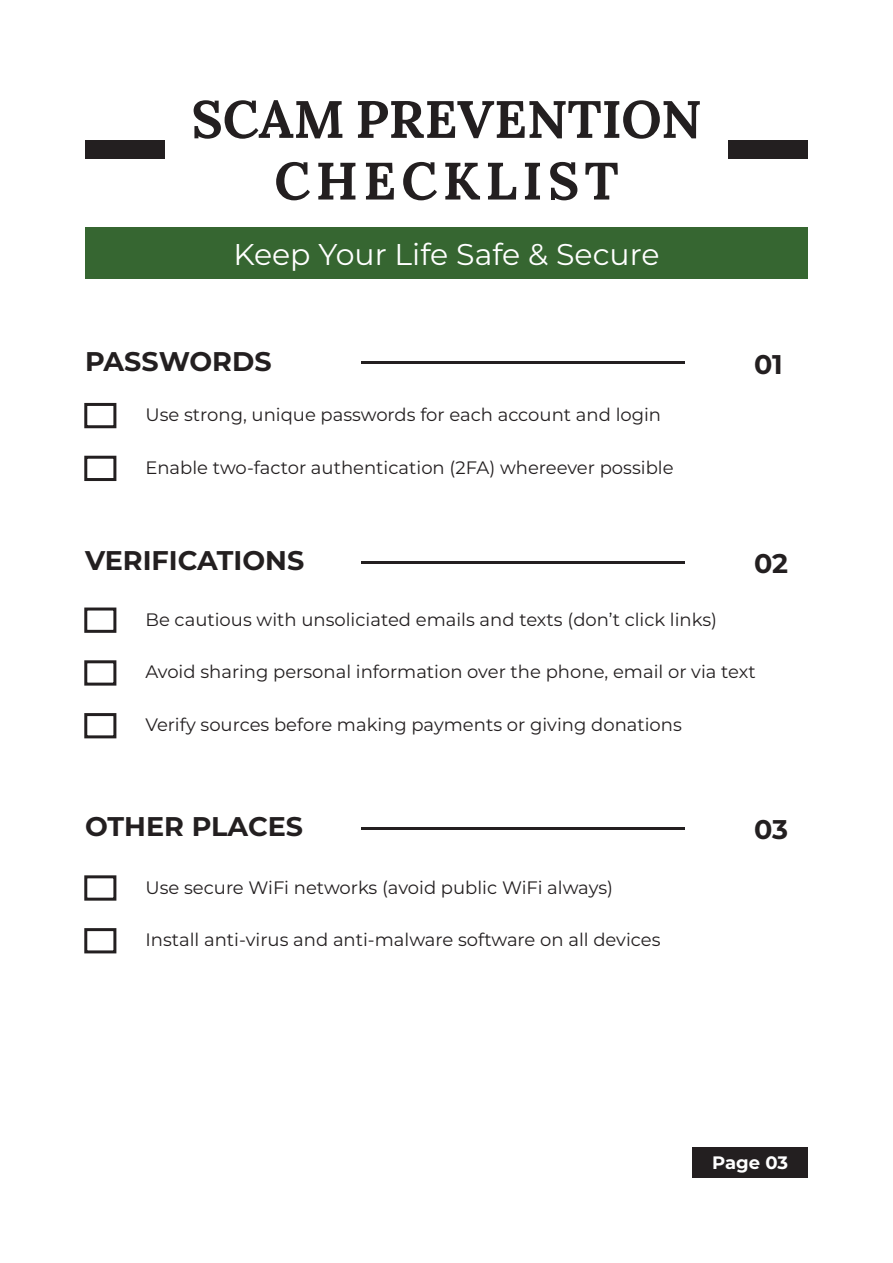
<style>
.page{position:relative;width:893px;height:1263px;background:#fff}
.page>*{position:absolute;margin:0;border:0;box-sizing:border-box;transform-origin:0 0}
.Paragraph_Style_5{font:700 52.5px "Lora";color:#231f20}
.Paragraph_Style_11{font:700 52.5px "Lora";letter-spacing:.1em;color:#231f20}
.Paragraph_Style_14{font:30px "Montserrat";color:#fff}
.Paragraph_Style_7{font:700 27px "Montserrat";color:#231f20}
.Paragraph_Style_9{font:18px "Montserrat";color:#231f20}
.Paragraph_Style_13{font:700 18px "Montserrat";letter-spacing:-.005em;color:#fff}
</style>
<div class="page">
<div style="left:85px;top:227px;width:723px;height:52px;background:#366631"></div>
<div style="left:692px;top:1148px;width:116px;height:30px;background:#231f20"></div>
<div style="left:729px;top:140px;width:79px;height:18px;background:#231f20"></div>
<div style="left:85px;top:140px;width:79px;height:18px;background:#231f20"></div>
<hr style="left:361px;top:361px;width:324px;height:3px;background:#231f20">
<div style="left:84px;top:403px;width:32px;height:25px;border:3px solid #231f20"></div>
<div style="left:84px;top:456px;width:32px;height:25px;border:3px solid #231f20"></div>
<hr style="left:361px;top:561px;width:324px;height:3px;background:#231f20">
<div style="left:84px;top:607px;width:32px;height:26px;border:3px solid #231f20"></div>
<div style="left:84px;top:660px;width:32px;height:26px;border:3px solid #231f20"></div>
<div style="left:84px;top:713px;width:32px;height:25px;border:3px solid #231f20"></div>
<hr style="left:361px;top:827px;width:324px;height:3px;background:#231f20">
<div style="left:84px;top:875px;width:32px;height:26px;border:3px solid #231f20"></div>
<div style="left:84px;top:928px;width:32px;height:25px;border:3px solid #231f20"></div>
<p class="Paragraph_Style_5" style="left:191px;top:75px;width:512px">SCAM PREVENTION</p>
<p class="Paragraph_Style_11" style="left:274px;top:136px;width:346px">CHECKLIST</p>
<p class="Paragraph_Style_14" style="left:233px;top:234px;width:428px">Keep Your Life Safe &amp; Secure</p>
<p class="Paragraph_Style_7" style="left:85px;top:341px;width:188px">PASSWORDS</p>
<p class="Paragraph_Style_7" style="left:754px;top:344px;width:30px">01</p>
<p class="Paragraph_Style_9" style="left:145px;top:402px;width:517px">Use strong, unique passwords for each account and login</p>
<p class="Paragraph_Style_9" style="left:145px;top:455px;width:530px">Enable two-factor authentication (2FA) whereever possible</p>
<p class="Paragraph_Style_7" style="left:85px;top:541px;width:221px">VERIFICATIONS</p>
<p class="Paragraph_Style_7" style="left:754px;top:544px;width:36px">02</p>
<p class="Paragraph_Style_9" style="left:145px;top:607px;width:573px">Be cautious with unsoliciated emails and texts (don’t click links)</p>
<p class="Paragraph_Style_9" style="left:145px;top:660px;width:612px">Avoid sharing personal information over the phone, email or via text</p>
<p class="Paragraph_Style_9" style="left:145px;top:712px;width:538px">Verify sources before making payments or giving donations</p>
<p class="Paragraph_Style_7" style="left:85px;top:807px;width:220px">OTHER PLACES</p>
<p class="Paragraph_Style_7" style="left:754px;top:810px;width:36px">03</p>
<p class="Paragraph_Style_9" style="left:145px;top:875px;width:469px">Use secure WiFi networks (avoid public WiFi always)</p>
<p class="Paragraph_Style_9" style="left:145px;top:927px;width:517px">Install anti-virus and anti-malware software on all devices</p>
<p class="Paragraph_Style_13" style="left:712px;top:1149px;width:77px">Page 03</p>
</div>
